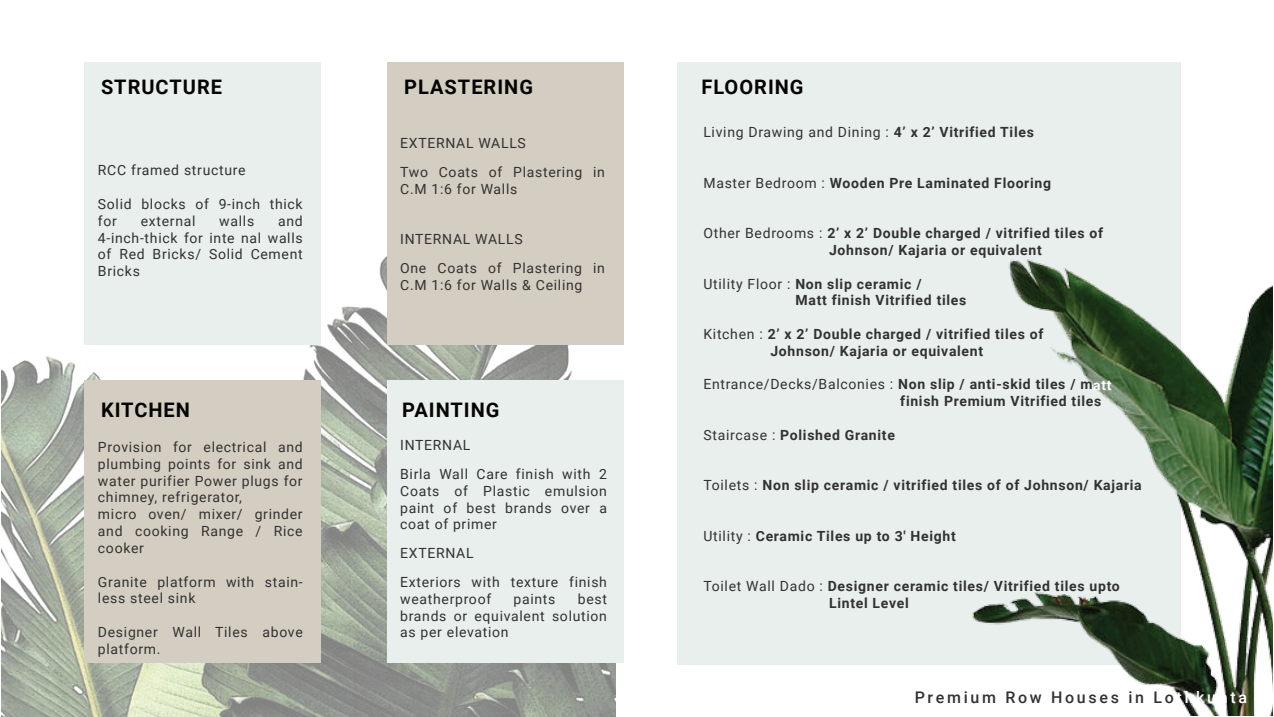
<style>
.page{position:relative;width:1274px;height:717px;background:#fff}
.page>*{position:absolute;margin:0;border:0;box-sizing:border-box;transform-origin:0 0}
.t1{font:700 20px "Roboto";letter-spacing:.05em;color:#040503}
.t2{font:500 16px "Roboto";letter-spacing:.17em;color:#313232}
.t3{font:14px/16.8px "Roboto";letter-spacing:.05em;color:#313232}
.t4{font:700 14px/16.8px "Roboto";letter-spacing:.05em;color:#313232}
.s1{font-weight:700}
.s2{font-weight:400}
.s3{color:#fff}
</style>
<div class="page">
<img style="left:1px;top:62px;width:614px;height:654px">
<div style="left:85px;top:62px;width:236px;height:283px;background:#e9efed"></div>
<div style="left:85px;top:380px;width:236px;height:283px;background:#d4cdc1"></div>
<div style="left:387px;top:62px;width:236px;height:283px;background:#d4cdc1"></div>
<div style="left:387px;top:380px;width:236px;height:283px;background:#e9efed"></div>
<div style="left:677px;top:62px;width:503px;height:601px;background:#e9efed"></div>
<img style="left:971px;top:257px;width:301px;height:458px">
<h1 class="t1" style="left:101px;top:73px;width:122px">STRUCTURE</h1>
<p class="t3" style="left:98px;top:161px;width:149px">RCC framed structure</p>
<p class="t3" style="left:98px;top:195px;width:206px">Solid blocks of 9-inch thick for</p>
<p class="t3" style="left:98px;top:212px;width:206px;text-align:justify;text-indent:180px">and 4-inch-thick for inte nal walls of Red Bricks/ Solid Cement Bricks</p>
<p class="t3" style="left:141px;top:212px;width:56px">external</p>
<p class="t3" style="left:219px;top:212px;width:36px">walls</p>
<h1 class="t1" style="left:101px;top:395px;width:90px">KITCHEN</h1>
<p class="t3" style="left:98px;top:438px;width:206px">Provision for electrical and plumbing points for sink and water purifier Power plugs for chimney, refrigerator,<br>micro oven/ mixer/ grinder and cooking Range / Rice cooker</p>
<p class="t3" style="left:98px;top:572px;width:206px">Granite platform with stain&shy;less steel sink</p>
<p class="t3" style="left:98px;top:622px;width:206px">Designer Wall Tiles above platform.</p>
<h1 class="t1" style="left:404px;top:73px;width:130px">PLASTERING</h1>
<h1 class="t1" style="left:701px;top:73px;width:104px">FLOORING</h1>
<p class="t3" style="left:400px;top:128px;width:206px;line-height:28.8px">EXTERNAL WALLS<br>Two Coats of Plastering in</p>
<p class="t3" style="left:400px;top:180px;width:119px">C.M 1:6 for Walls</p>
<p class="t3" style="left:400px;top:224px;width:206px;line-height:28.8px">INTERNAL WALLS<br>One Coats of Plastering in</p>
<p class="t3" style="left:400px;top:276px;width:184px">C.M 1:6 for Walls &amp; Ceiling</p>
<h1 class="t1" style="left:402px;top:395px;width:99px">PAINTING</h1>
<p class="t3" style="left:400px;top:430px;width:208px;line-height:28.8px">INTERNAL<br>Birla Wall Care finish with 2</p>
<p class="t3" style="left:400px;top:481px;width:208px;text-align:justify">Coats of Plastic emulsion paint of best brands over a coat of primer</p>
<p class="t3" style="left:400px;top:538px;width:208px;line-height:28.8px">EXTERNAL<br>Exteriors with texture finish</p>
<p class="t3" style="left:400px;top:589px;width:92px">weatherproof</p>
<p class="t3" style="left:513px;top:589px;width:43px">paints</p>
<p class="t3" style="left:400px;top:589px;width:208px;text-align:justify;text-indent:177px">best brands or equivalent solution as per elevation</p>
<p class="t3" style="left:703px;top:123px;width:332px">Living Drawing and Dining : <span class="s1">4’ x 2’ Vitrified Tiles</span></p>
<p class="t4" style="left:703px;top:174px;width:349px"><span class="s2">Master Bedroom :</span> Wooden Pre Laminated Flooring</p>
<p class="t4" style="left:828px;top:224px;width:275px;text-indent:-126px"><span class="s2">Other Bedrooms :</span> 2’ x 2’ Double charged / vitrified tiles of<br>Johnson/ Kajaria or equivalent</p>
<p class="t4" style="left:795px;top:274px;width:172px;text-indent:-92px"><span class="s2">Utility Floor :</span> Non slip ceramic /<br>Matt finish Vitrified tiles</p>
<p class="t4" style="left:703px;top:325px;width:341px;text-align:center"><span class="s2">Kitchen :</span> 2’ x 2’ Double charged / vitrified tiles of<br>Johnson/ Kajaria or equivalent</p>
<p class="t4" style="left:900px;top:375px;width:213px;text-indent:-197px"><span class="s2">Entrance/Decks/Balconies :</span> Non slip / anti-skid tiles / m<span class="s3">att </span>finish Premium Vitrified tiles</p>
<p class="t4" style="left:703px;top:426px;width:193px"><span class="s2">Staircase :</span> Polished Granite</p>
<p class="t4" style="left:703px;top:476px;width:440px"><span class="s2">Toilets :</span> Non slip ceramic / vitrified tiles of of Johnson/ Kajaria</p>
<p class="t4" style="left:703px;top:526px;width:254px"><span class="s2">Utility :</span> Ceramic Tiles up to 3' Height</p>
<p class="t4" style="left:828px;top:577px;width:292px;text-indent:-126px"><span class="s2">Toilet Wall Dado :</span> Designer ceramic tiles/ Vitrified tiles upto<br>Lintel Level</p>
<p class="t2" style="left:914px;top:685px;width:334px">Premium Row Houses in Lo<span class="s3">thkunta</span></p>
</div>
